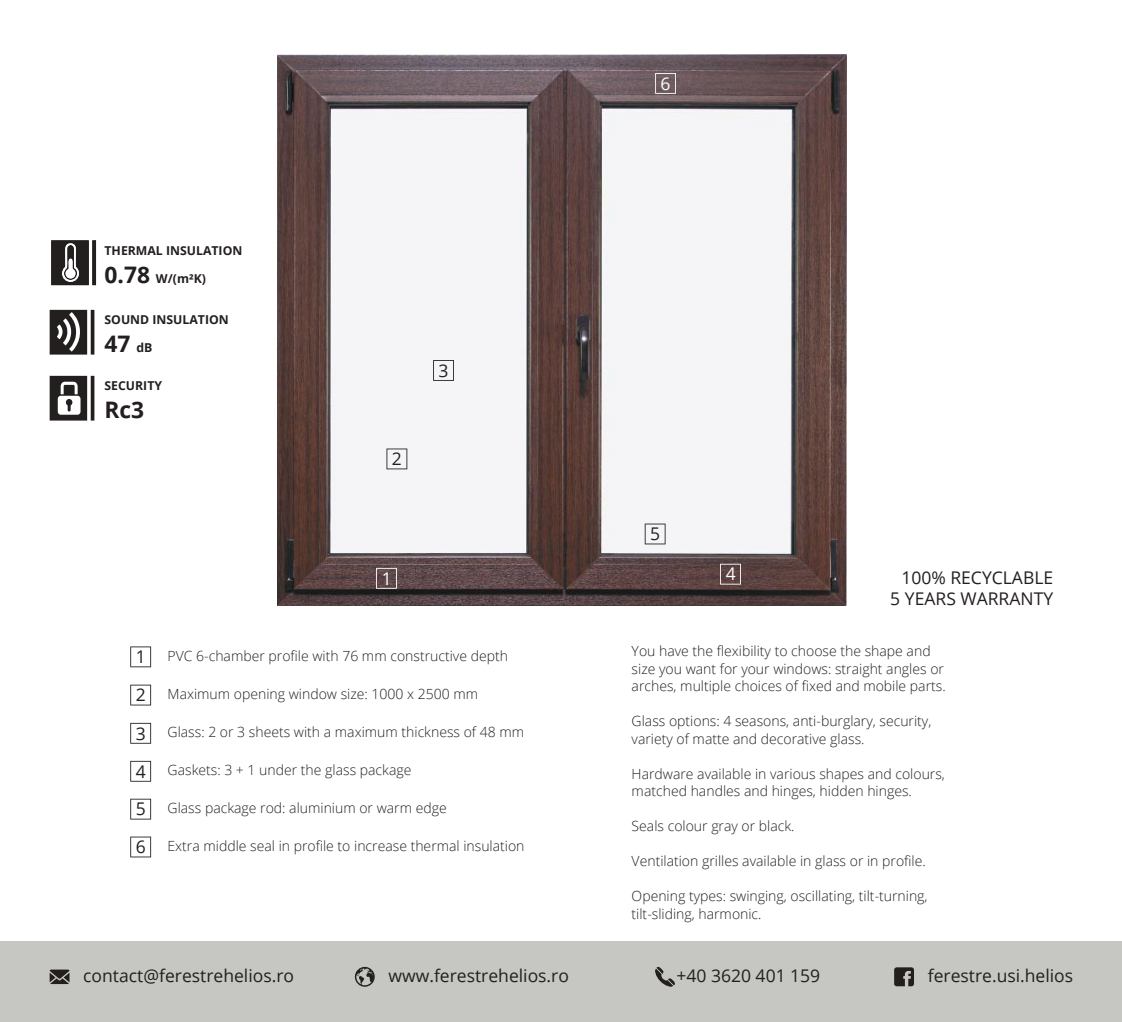
<style>
.page{position:relative;width:1122px;height:1022px;background:#fff}
.page>*{position:absolute;margin:0;border:0;box-sizing:border-box;transform-origin:0 0}
.t1{font:700 22.75px "Open Sans";color:#241f1f}
.t2{font:17.5px/21px "Open Sans";color:#241f1f;text-align:right}
.t3{font:17.5px "Open Sans";color:#fff}
.t4{font:300 14px/17.5px "Open Sans";color:#241f1f}
.t5{font:700 12.25px "Open Sans";color:#241f1f}
.s1{font-size:22.75px}
.s2{font-size:12.25px}
</style>
<div class="page">
<svg style="left:50px;top:310px;width:44px;height:45px"></svg>
<svg style="left:51px;top:240px;width:45px;height:45px"></svg>
<svg style="left:50px;top:376px;width:44px;height:45px"></svg>
<div style="left:0;top:941px;width:1121px;height:81px;background:#c6c6c2"></div>
<svg style="left:655px;top:967px;width:20px;height:20px"></svg>
<svg style="left:50px;top:969px;width:19px;height:15px"></svg>
<svg style="left:894px;top:967px;width:19px;height:19px"></svg>
<svg style="left:355px;top:967px;width:19px;height:20px"></svg>
<img style="left:277px;top:54px;width:569px;height:552px">
<svg style="left:130px;top:646px;width:21px;height:21px"></svg>
<svg style="left:130px;top:761px;width:21px;height:21px"></svg>
<svg style="left:130px;top:685px;width:21px;height:20px"></svg>
<svg style="left:130px;top:799px;width:21px;height:20px"></svg>
<svg style="left:130px;top:837px;width:21px;height:20px"></svg>
<svg style="left:130px;top:723px;width:21px;height:21px"></svg>
<svg style="left:376px;top:568px;width:21px;height:21px"></svg>
<svg style="left:720px;top:564px;width:20px;height:21px"></svg>
<svg style="left:386px;top:448px;width:21px;height:21px"></svg>
<svg style="left:644px;top:524px;width:21px;height:20px"></svg>
<svg style="left:433px;top:360px;width:21px;height:21px"></svg>
<svg style="left:655px;top:73px;width:20px;height:21px"></svg>
<p class="t5" style="left:104px;top:242px;width:139px">THERMAL INSULATION</p>
<p class="t5" style="left:104px;top:270px;width:103px"><span class="s1">0.78</span> W/(m²K)</p>
<p class="t5" style="left:104px;top:311px;width:126px">SOUND INSULATION</p>
<h1 class="t1" style="left:104px;top:328px;width:49px">47 <span class="s2">dB</span></h1>
<p class="t5" style="left:104px;top:377px;width:59px">SECURITY</p>
<h1 class="t1" style="left:104px;top:394px;width:41px">Rc3</h1>
<p class="t2" style="left:392px;top:448px;width:12px">2</p>
<p class="t2" style="left:438px;top:359px;width:12px">3</p>
<p class="t3" style="left:660px;top:71px;width:12px">6</p>
<p class="t2" style="left:650px;top:523px;width:12px">5</p>
<p class="t3" style="left:381px;top:566px;width:12px">1</p>
<p class="t3" style="left:725px;top:562px;width:12px">4</p>
<p class="t2" style="left:890px;top:567px;width:164px">100% RECYCLABLE<br>5 YEARS WARRANTY</p>
<p class="t2" style="left:136px;top:646px;width:12px">1</p>
<p class="t2" style="left:136px;top:684px;width:12px">2</p>
<p class="t2" style="left:136px;top:722px;width:12px">3</p>
<p class="t2" style="left:136px;top:760px;width:12px">4</p>
<p class="t2" style="left:136px;top:790px;width:12px;line-height:37.8px;text-align:left">5<br>6</p>
<p class="t4" style="left:167px;top:647px;width:342px">PVC 6-chamber profile with 76 mm constructive depth</p>
<p class="t4" style="left:167px;top:685px;width:312px">Maximum opening window size: 1000 x 2500 mm</p>
<p class="t4" style="left:167px;top:723px;width:358px">Glass: 2 or 3 sheets with a maximum thickness of 48 mm</p>
<p class="t4" style="left:167px;top:761px;width:245px">Gaskets: 3 + 1 under the glass package</p>
<p class="t4" style="left:167px;top:799px;width:280px">Glass package rod: aluminium or warm edge</p>
<p class="t4" style="left:167px;top:837px;width:358px">Extra middle seal in profile to increase thermal insulation</p>
<p class="t4" style="left:631px;top:642px;width:315px">You have the flexibility to choose the shape and size you want for your windows: straight angles or arches, multiple choices of fixed and mobile parts.</p>
<p class="t4" style="left:631px;top:712px;width:301px">Glass options: 4 seasons, anti-burglary, security, variety of matte and decorative glass.</p>
<p class="t4" style="left:631px;top:765px;width:315px">Hardware available in various shapes and colours, matched handles and hinges, hidden hinges.</p>
<p class="t4" style="left:631px;top:817px;width:164px">Seals colour gray or black.</p>
<p class="t4" style="left:631px;top:852px;width:295px">Ventilation grilles available in glass or in profile.</p>
<p class="t4" style="left:631px;top:887px;width:297px">Opening types: swinging, oscillating, tilt-turning, tilt-sliding, harmonic.</p>
<p class="t2" style="left:83px;top:965px;width:212px">contact@ferestrehelios.ro</p>
<p class="t2" style="left:388px;top:965px;width:182px">www.ferestrehelios.ro</p>
<p class="t2" style="left:676px;top:965px;width:145px">+40 3620 401 159</p>
<p class="t2" style="left:927px;top:965px;width:147px">ferestre.usi.helios</p>
</div>
